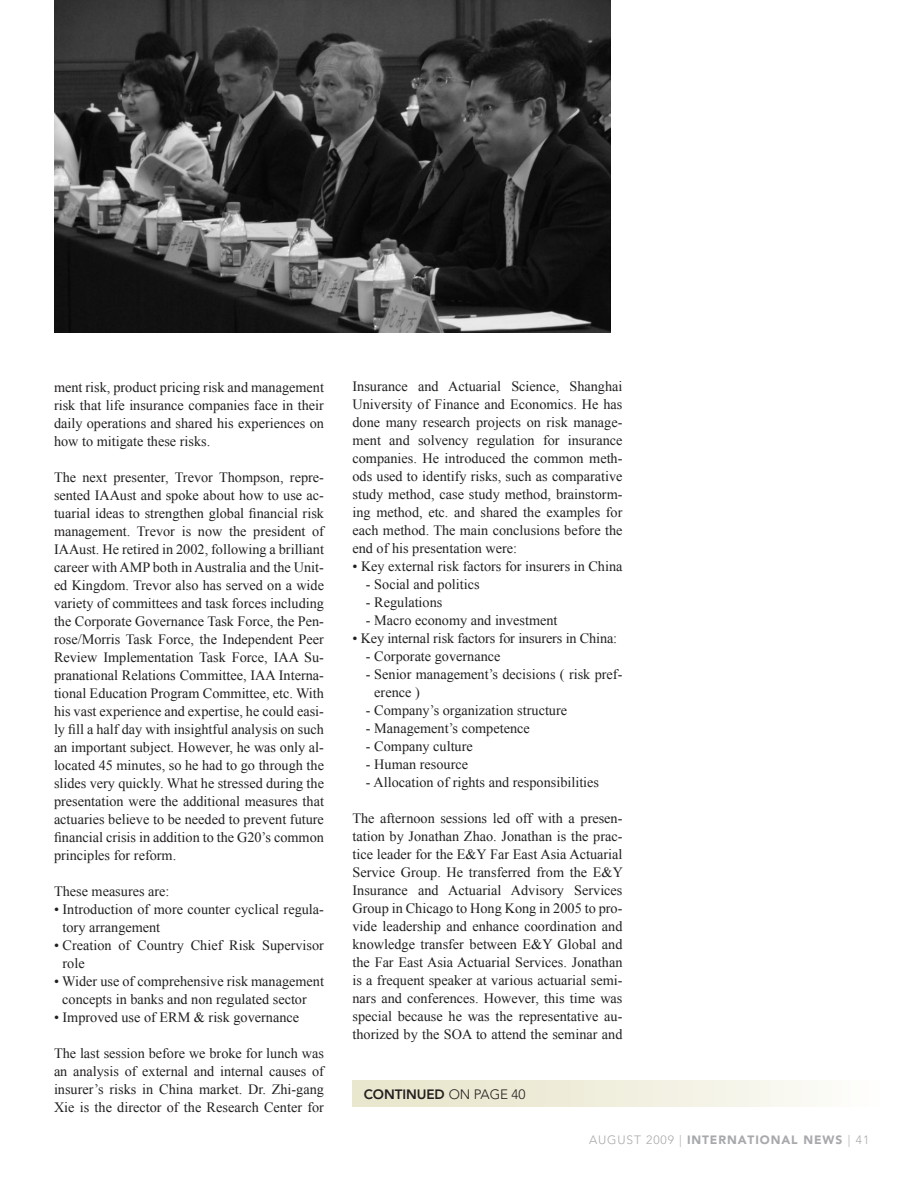
<style>
.page{position:relative;width:918px;height:1188px;background:#fff}
.page>*{position:absolute;margin:0;border:0;box-sizing:border-box;transform-origin:0 0}
.Text{font:14.25px/18px "Times New Roman";color:#231f20;text-align:justify}
.Paragraph_Title{font:800 13.5px "Avenir";letter-spacing:-.005em;color:#231f20}
.t1{font:900 12px "Avenir";letter-spacing:.075em;color:#a8a9ad}
.s1{font-weight:300}
</style>
<div class="page">
<div style="left:352px;top:1080px;width:556px;height:27px;background:linear-gradient(to right,#e7e4c8,#fefefc)"></div>
<img style="left:54px;top:0;width:557px;height:333px">
<p class="Text" style="left:54px;top:378px;width:272px">ment risk, product pricing risk and management risk that life insurance companies face in their daily operations and shared his experiences on how to mitigate these risks.</p>
<p class="Text" style="left:54px;top:468px;width:272px">The next presenter, Trevor Thompson, repre&shy;sented IAAust and spoke about how to use ac&shy;tuarial ideas to strengthen global financial risk management. Trevor is now the president of IAAust. He retired in 2002, following a brilliant career with AMP both in Australia and the Unit&shy;ed Kingdom. Trevor also has served on a wide variety of committees and task forces including the Corporate Governance Task Force, the Pen&shy;rose/Morris Task Force, the Independent Peer Review Implementation Task Force, IAA Su&shy;pranational Relations Committee, IAA Interna&shy;tional Education Program Committee, etc. With his vast experience and expertise, he could easi&shy;ly fill a half day with insightful analysis on such an important subject. However, he was only al&shy;located 45 minutes, so he had to go through the slides very quickly. What he stressed during the presentation were the additional measures that actuaries believe to be needed to prevent future financial crisis in addition to the G20’s common principles for reform.</p>
<p class="Text" style="left:54px;top:882px;width:117px">These measures are:</p>
<p class="Text" style="left:63px;top:900px;width:263px;text-indent:-9px">• Introduction of more counter cyclical regula&shy;tory arrangement</p>
<p class="Text" style="left:63px;top:936px;width:263px;text-indent:-9px">• Creation of Country Chief Risk Supervisor role</p>
<p class="Text" style="left:62px;top:972px;width:263px;text-indent:-8px">• Wider use of comprehensive risk management concepts in banks and non regulated sector</p>
<p class="Text" style="left:54px;top:1008px;width:247px">• Improved use of ERM &amp; risk governance</p>
<p class="Text" style="left:54px;top:1044px;width:272px">The last session before we broke for lunch was an analysis of external and internal causes of insurer’s risks in China market. Dr. Zhi-gang Xie is the director of the Research Center for</p>
<p class="Text" style="left:352px;top:377px;width:272px">Insurance and Actuarial Science, Shanghai University of Finance and Economics. He has done many research projects on risk manage&shy;ment and solvency regulation for insurance companies. He introduced the common meth&shy;ods used to identify risks, such as comparative study method, case study method, brainstorm&shy;ing method, etc. and shared the examples for each method. The main conclusions before the end of his presentation were:</p>
<p class="Text" style="left:352px;top:557px;width:272px">• Key external risk factors for insurers in China</p>
<p class="Text" style="left:366px;top:575px;width:115px">- Social and politics</p>
<p class="Text" style="left:366px;top:593px;width:78px">- Regulations</p>
<p class="Text" style="left:366px;top:611px;width:193px">- Macro economy and investment</p>
<p class="Text" style="left:352px;top:629px;width:266px">• Key internal risk factors for insurers in China:</p>
<p class="Text" style="left:366px;top:647px;width:136px">- Corporate governance</p>
<p class="Text" style="left:374px;top:665px;width:250px;text-indent:-8px">- Senior management’s decisions ( risk pref&shy;erence )</p>
<p class="Text" style="left:366px;top:701px;width:203px">- Company’s organization structure</p>
<p class="Text" style="left:366px;top:719px;width:165px">- Management’s competence</p>
<p class="Text" style="left:366px;top:737px;width:108px">- Company culture</p>
<p class="Text" style="left:366px;top:755px;width:104px">- Human resource</p>
<p class="Text" style="left:366px;top:773px;width:235px">- Allocation of rights and responsibilities</p>
<p class="Text" style="left:352px;top:809px;width:272px">The afternoon sessions led off with a presen&shy;tation by Jonathan Zhao. Jonathan is the prac&shy;tice leader for the E&amp;Y Far East Asia Actuarial Service Group. He transferred from the E&amp;Y Insurance and Actuarial Advisory Services Group in Chicago to Hong Kong in 2005 to pro&shy;vide leadership and enhance coordination and knowledge transfer between E&amp;Y Global and the Far East Asia Actuarial Services. Jonathan is a frequent speaker at various actuarial semi&shy;nars and conferences. However, this time was special because he was the representative au&shy;thorized by the SOA to attend the seminar and</p>
<p class="Paragraph_Title" style="left:364px;top:1086px;width:163px">CONTINUED <span class="s1">ON PAGE 40</span></p>
<p class="t1" style="left:589px;top:1132px;width:282px"><span class="s1">AUGUST 2009 |</span> INTERNATIONAL NEWS <span class="s1">| 41</span></p>
</div>
